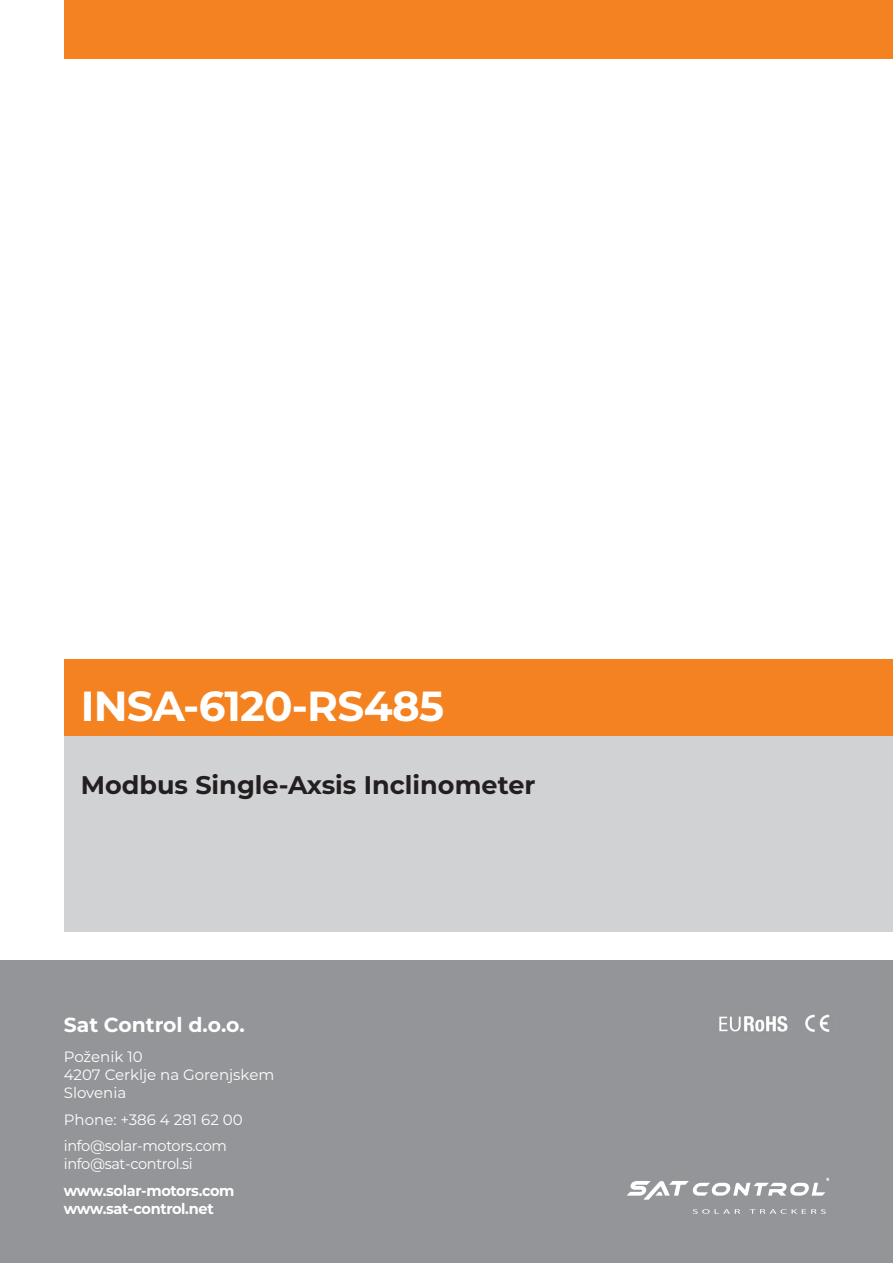
<style>
.page{position:relative;width:893px;height:1263px;background:#fff}
.page>*{position:absolute;margin:0;border:0;box-sizing:border-box;transform-origin:0 0}
.t1{font:700 42px "Montserrat";letter-spacing:-.02em;color:#fff}
.t2{font:700 25.5px "Montserrat";color:#231f20}
.t3{font:700 20.4px "Montserrat";color:#fff}
.t4{font:15px/18px "Montserrat";letter-spacing:-.01em;color:#fff}
.t5{font:700 15px/18px "Montserrat";letter-spacing:-.025em;color:#fff}
</style>
<div class="page">
<div style="left:0;top:961px;width:893px;height:302px;background:#939598"></div>
<svg style="left:627px;top:1178px;width:202px;height:22px"></svg>
<svg style="left:693px;top:1209px;width:47px;height:5px"></svg>
<svg style="left:750px;top:1209px;width:76px;height:5px"></svg>
<img style="left:739px;top:1016px;width:49px;height:16px">
<svg style="left:719px;top:1017px;width:22px;height:14px"></svg>
<img style="left:805px;top:1014px;width:25px;height:18px">
<div style="left:64px;top:0;width:829px;height:58px;background:#f58220"></div>
<div style="left:64px;top:672px;width:829px;height:259px;background:#d1d2d4"></div>
<div style="left:64px;top:659px;width:829px;height:77px;background:#f58220"></div>
<h1 class="t1" style="left:81px;top:676px;width:365px">INSA-6120-RS485</h1>
<h2 class="t2" style="left:81px;top:767px;width:456px">Modbus Single-Axsis Inclinometer</h2>
<h3 class="t3" style="left:64px;top:1010px;width:182px">Sat Control d.o.o.</h3>
<p class="t4" style="left:64px;top:1047px;width:212px">Poženik 10<br>4207 Cerklje na Gorenjskem<br>Slovenia</p>
<p class="t4" style="left:64px;top:1106px;width:180px;line-height:26.5px">Phone: +386 4 281 62 00 info@solar-motors.com</p>
<p class="t4" style="left:64px;top:1154px;width:131px">info@sat-control.si</p>
<p class="t5" style="left:64px;top:1181px;width:172px">www.solar-motors.com www.sat-control.net</p>
</div>
